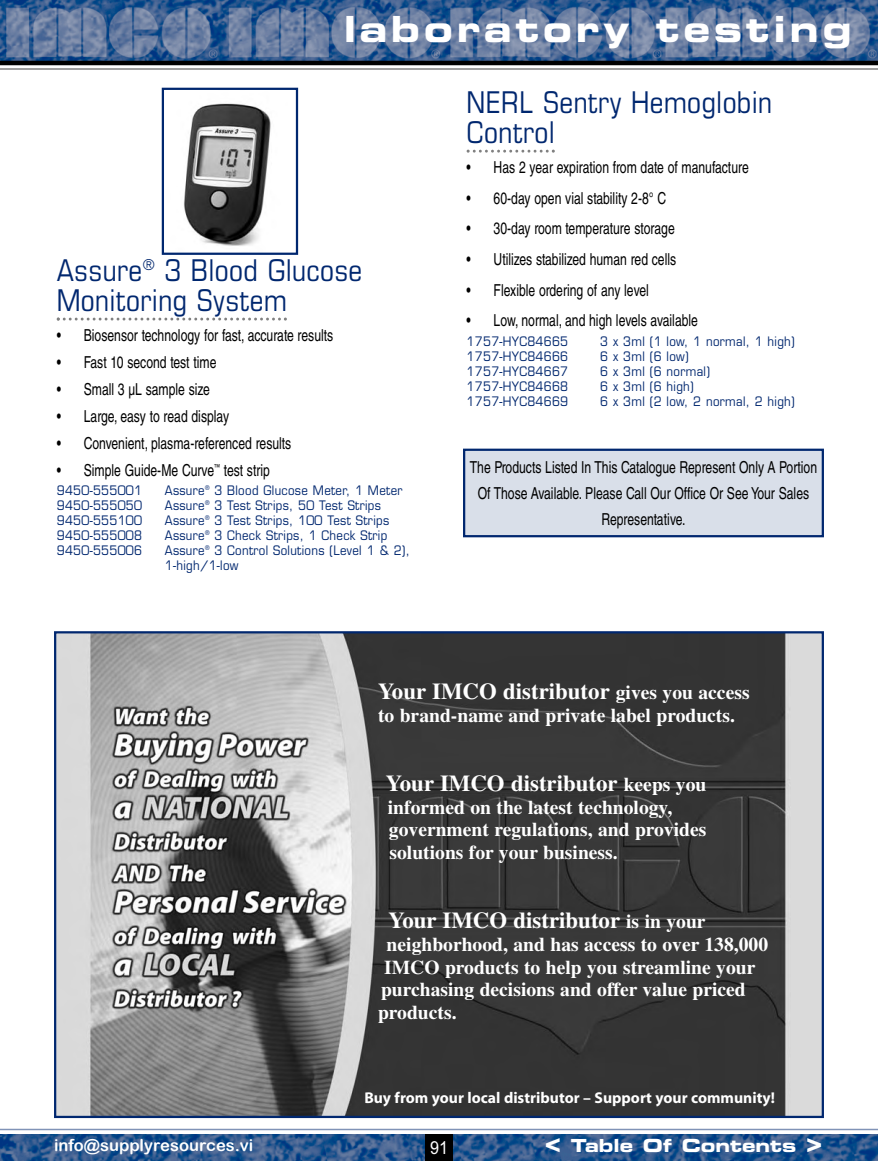
<style>
.page{position:relative;width:878px;height:1161px;background:#fff}
.page>*{position:absolute;margin:0;border:0;box-sizing:border-box;transform-origin:0 0}
.t1{font:36px "Eurostile Bold Extended Two";letter-spacing:.1em;color:#fff}
.t2{font:condensed 30px/30px "Eurostile";letter-spacing:.01em;color:#00276f}
.t3{font:700 22.8px "Times";color:#fff}
.t4{font:700 19.65px/22.8px "Times";color:#fff}
.t5{font:18px "Eurostile Bold Extended Two";color:#fff}
.t6{font:18px "Arial";color:#fff;scale:.9 1}
.t7{font:condensed 16.5px/26.1px "Helvetica";color:#000;text-align:center;scale:.9 1}
.t8{font:16.5px "Arial Rounded MT Bold";color:#fff}
.t9{font:700 15.6px "Myriad";color:#fff}
.t10{font:12.75px/15px "Eurostile";letter-spacing:.025em;color:#00276f;scale:.9 1}
.s1{font-size:19.65px}
.s2{font-size:27px}
</style>
<div class="page">
<img style="left:0;top:0;width:878px;height:61px">
<img style="left:0;top:1134px;width:878px;height:27px">
<div style="left:425px;top:1134px;width:27px;height:27px;background:#000"></div>
<hr style="left:0;top:61px;width:878px;height:4px;background:#000">
<hr style="left:0;top:68px;width:878px;height:2px;background:#808080">
<hr style="left:0;top:1129px;width:878px;height:1px;background:#8093b7">
<svg style="left:57px;top:318px;width:230px;height:3px"></svg>
<svg style="left:466px;top:150px;width:89px;height:3px"></svg>
<img style="left:184px;top:103px;width:87px;height:143px">
<div style="left:162px;top:88px;width:136px;height:167px;border:2px solid #00276f"></div>
<img style="left:57px;top:634px;width:764px;height:481px">
<div style="left:54px;top:631px;width:770px;height:487px;border:2px solid #00276f"></div>
<div style="left:464px;top:450px;width:358px;height:86px;background:#d9dfe9"></div>
<div style="left:463px;top:449px;width:361px;height:88px;border:2px solid #00276f"></div>
<p class="t1" style="left:344px;top:16px;width:509px">laboratory testing</p>
<p class="t2" style="left:57px;top:258px;width:307px">Assure<sup>®</sup> 3 Blood Glucose<br>Monitoring System</p>
<p class="t7" style="left:57px;top:323px;width:309px">• Biosensor technology for fast, accurate results</p>
<p class="t7" style="left:57px;top:350px;width:179px">• Fast 10 second test time</p>
<p class="t7" style="left:57px;top:377px;width:172px">• Small 3 µL sample size</p>
<p class="t7" style="left:57px;top:404px;width:193px">• Large, easy to read display</p>
<p class="t7" style="left:57px;top:431px;width:262px">• Convenient, plasma-referenced results</p>
<p class="t7" style="left:57px;top:458px;width:238px">• Simple Guide-Me Curve<sup>™</sup> test strip</p>
<p class="t10" style="left:57px;top:484px;width:96px">9450-555001</p>
<p class="t10" style="left:165px;top:484px;width:266px">Assure<sup>®</sup> 3 Blood Glucose Meter, 1 Meter</p>
<p class="t10" style="left:57px;top:499px;width:96px">9450-555050</p>
<p class="t10" style="left:165px;top:499px;width:242px">Assure<sup>®</sup> 3 Test Strips, 50 Test Strips</p>
<p class="t10" style="left:57px;top:514px;width:96px">9450-555100</p>
<p class="t10" style="left:165px;top:514px;width:251px">Assure<sup>®</sup> 3 Test Strips, 100 Test Strips</p>
<p class="t10" style="left:57px;top:529px;width:96px">9450-555008</p>
<p class="t10" style="left:165px;top:529px;width:249px">Assure<sup>®</sup> 3 Check Strips, 1 Check Strip</p>
<p class="t10" style="left:57px;top:544px;width:96px">9450-555006</p>
<p class="t10" style="left:165px;top:544px;width:274px">Assure<sup>®</sup> 3 Control Solutions (Level 1 &amp; 2),<br>1-high/1-low</p>
<p class="t2" style="left:466px;top:90px;width:307px">NERL Sentry Hemoglobin<br>Control</p>
<p class="t7" style="left:466px;top:156px;width:315px">• Has 2 year expiration from date of manufacture</p>
<p class="t7" style="left:466px;top:186px;width:223px">• 60-day open vial stability 2-8° C</p>
<p class="t7" style="left:466px;top:217px;width:233px">• 30-day room temperature storage</p>
<p class="t7" style="left:466px;top:248px;width:234px">• Utilizes stabilized human red cells</p>
<p class="t7" style="left:466px;top:278px;width:204px">• Flexible ordering of any level</p>
<p class="t7" style="left:466px;top:309px;width:259px">• Low, normal, and high levels available</p>
<p class="t10" style="left:466px;top:335px;width:114px">1757-HYC84665</p>
<p class="t10" style="left:600px;top:335px;width:218px">3 x 3ml (1 low, 1 normal, 1 high)</p>
<p class="t10" style="left:466px;top:350px;width:114px">1757-HYC84666</p>
<p class="t10" style="left:600px;top:350px;width:100px">6 x 3ml (6 low)</p>
<p class="t10" style="left:466px;top:365px;width:114px">1757-HYC84667</p>
<p class="t10" style="left:600px;top:365px;width:123px">6 x 3ml (6 normal)</p>
<p class="t10" style="left:466px;top:380px;width:114px">1757-HYC84668</p>
<p class="t10" style="left:600px;top:380px;width:106px">6 x 3ml (6 high)</p>
<p class="t10" style="left:466px;top:395px;width:114px">1757-HYC84669</p>
<p class="t10" style="left:600px;top:395px;width:218px">6 x 3ml (2 low, 2 normal, 2 high)</p>
<p class="t7" style="left:470px;top:456px;width:387px">The Products Listed In This Catalogue Represent Only A Portion<br>Of Those Available. Please Call Our Office Or See Your Sales<br>Representative.</p>
<p class="t3" style="left:378px;top:683px;width:373px">Your IMCO distributor <span class="s1">gives you access</span></p>
<p class="t4" style="left:378px;top:706px;width:358px">to brand-name and private label products.</p>
<p class="t3" style="left:386px;top:775px;width:322px">Your IMCO distributor <span class="s1">keeps you</span></p>
<p class="t4" style="left:388px;top:797px;width:320px">informed on the latest technology, government regulations, and provides solutions for your business.</p>
<p class="t3" style="left:388px;top:912px;width:319px">Your IMCO distributor <span class="s1">is in your</span></p>
<p class="t4" style="left:386px;top:934px;width:383px">neighborhood, and has access to over 138,000</p>
<p class="t4" style="left:384px;top:957px;width:373px">IMCO products to help you streamline your</p>
<p class="t4" style="left:381px;top:980px;width:366px">purchasing decisions and offer value priced</p>
<p class="t4" style="left:378px;top:1003px;width:80px">products.</p>
<p class="t8" style="left:54px;top:1135px;width:201px">info@supplyresources.vi</p>
<p class="t9" style="left:364px;top:1092px;width:412px">Buy from your local distributor – Support your community!</p>
<p class="t6" style="left:430px;top:1141px;width:22px">91</p>
<p class="t5" style="left:544px;top:1139px;width:279px"><span class="s2">&lt;</span> Table Of Contents <span class="s2">&gt;</span></p>
</div>
